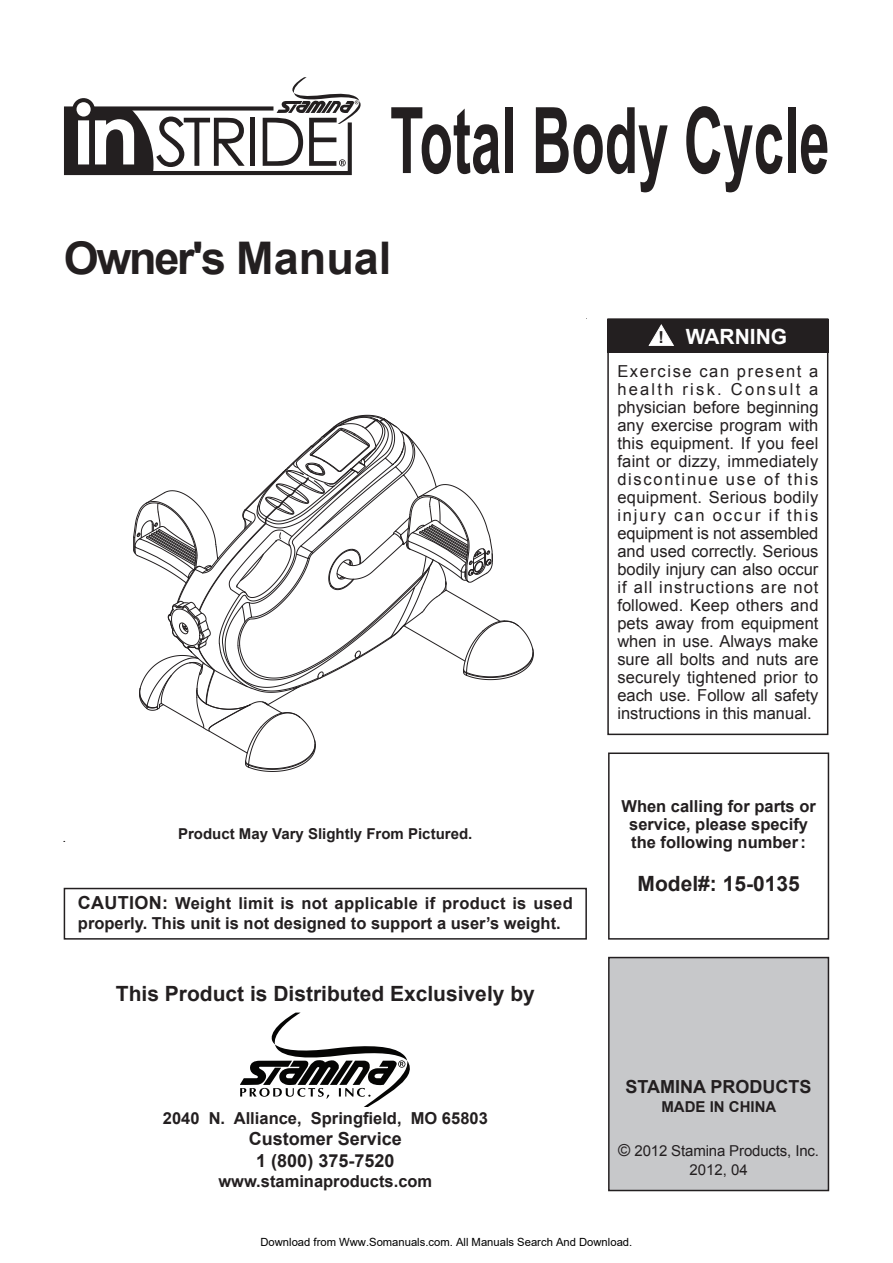
<style>
.page{position:relative;width:893px;height:1263px;background:#fff}
.page>*{position:absolute;margin:0;border:0;box-sizing:border-box;transform-origin:0 0}
.t1{font:700 91.95px "Arial";color:#231f20;scale:.59 1}
.t2{font:700 45px "Arial";color:#231f20}
.t3{font:700 21px "Arial";color:#231f20}
.t4{font:700 21px "Arial";color:#fff}
.t5{font:700 18px/21.6px "Arial";color:#231f20;text-align:center}
.t6{font:16.5px/18px "Arial";color:#231f20;text-align:justify}
.t7{font:700 16.5px/18px "Arial";color:#231f20;text-align:center}
.t8{font:700 15px "Arial";color:#231f20}
.t9{font:15px/19px "Arial";letter-spacing:-.01em;color:#231f20;text-align:center}
.t10{font:11.25px "Arial";color:#000}
.s1{font-size:18px}
.s2{font-size:16.5px;color:#231f20}
.s3{font-size:16.5px}
</style>
<div class="page">
<div style="left:608px;top:752px;width:221px;height:188px;border:2px solid #231f20"></div>
<div style="left:64px;top:888px;width:523px;height:52px;border:2px solid #231f20"></div>
<svg style="left:240px;top:1013px;width:170px;height:94px"></svg>
<div style="left:609px;top:957px;width:219px;height:233px;background:#c7c8ca"></div>
<div style="left:608px;top:957px;width:221px;height:234px;border:2px solid #231f20"></div>
<div style="left:607px;top:318px;width:221px;height:417px;border:2px solid #231f20"></div>
<div style="left:607px;top:319px;width:221px;height:33px;background:#231f20"></div>
<svg style="left:649px;top:324px;width:25px;height:22px"></svg>
<svg style="left:64px;top:77px;width:297px;height:99px"></svg>
<svg style="left:133px;top:415px;width:401px;height:357px"></svg>
<h1 class="t1" style="left:390px;top:79px;width:746px">Total Body Cycle</h1>
<h2 class="t2" style="left:64px;top:228px;width:329px">Owner's Manual</h2>
<p class="t8" style="left:178px;top:824px;width:296px">Product May Vary Slightly From Pictured.</p>
<p class="t7" style="left:78px;top:893px;width:496px;line-height:20.9px;text-align:left"><span class="s1">CAUTION:</span> Weight limit is not applicable if product is used properly. This unit is not designed to support a user’s weight.</p>
<p class="t3" style="left:116px;top:979px;width:420px">This Product is Distributed Exclusively by</p>
<p class="t7" style="left:163px;top:1110px;width:326px">2040 N. Alliance, Springfield, MO 65803</p>
<p class="t5" style="left:249px;top:1129px;width:155px">Customer Service<br>1 (800) 375-7520</p>
<p class="t7" style="left:218px;top:1173px;width:215px">www.staminaproducts.com</p>
<p class="t4" style="left:659px;top:323px;width:130px"><span class="s2">!</span> WARNING</p>
<p class="t6" style="left:617px;top:362px;width:203px">Exercise can present a health risk. Consult a physician before beginning any exercise program with this equipment. If you feel faint or dizzy, immediately discontinue use of this equipment. Serious bodily injury can occur if this equipment is not assembled and used correctly. Serious bodily injury can also occur if all instructions are not followed. Keep others and pets away from equipment when in use. Always make sure all bolts and nuts are securely tightened prior to each use. Follow all safety instructions in this manual.</p>
<p class="t7" style="left:621px;top:798px;width:196px">When calling for parts or service, please specify the following number:</p>
<p class="t3" style="left:637px;top:870px;width:164px">Model#: 15-0135</p>
<p class="t5" style="left:626px;top:1076px;width:187px">STAMINA PRODUCTS</p>
<p class="t8" style="left:661px;top:1096px;width:116px">MADE IN CHINA</p>
<p class="t9" style="left:618px;top:1141px;width:202px"><span class="s3">©</span> 2012 Stamina Products, Inc.<br>2012, 04</p>
<p class="t10" style="left:260px;top:1235px;width:373px">Download from Www.Somanuals.com. All Manuals Search And Download.</p>
</div>
